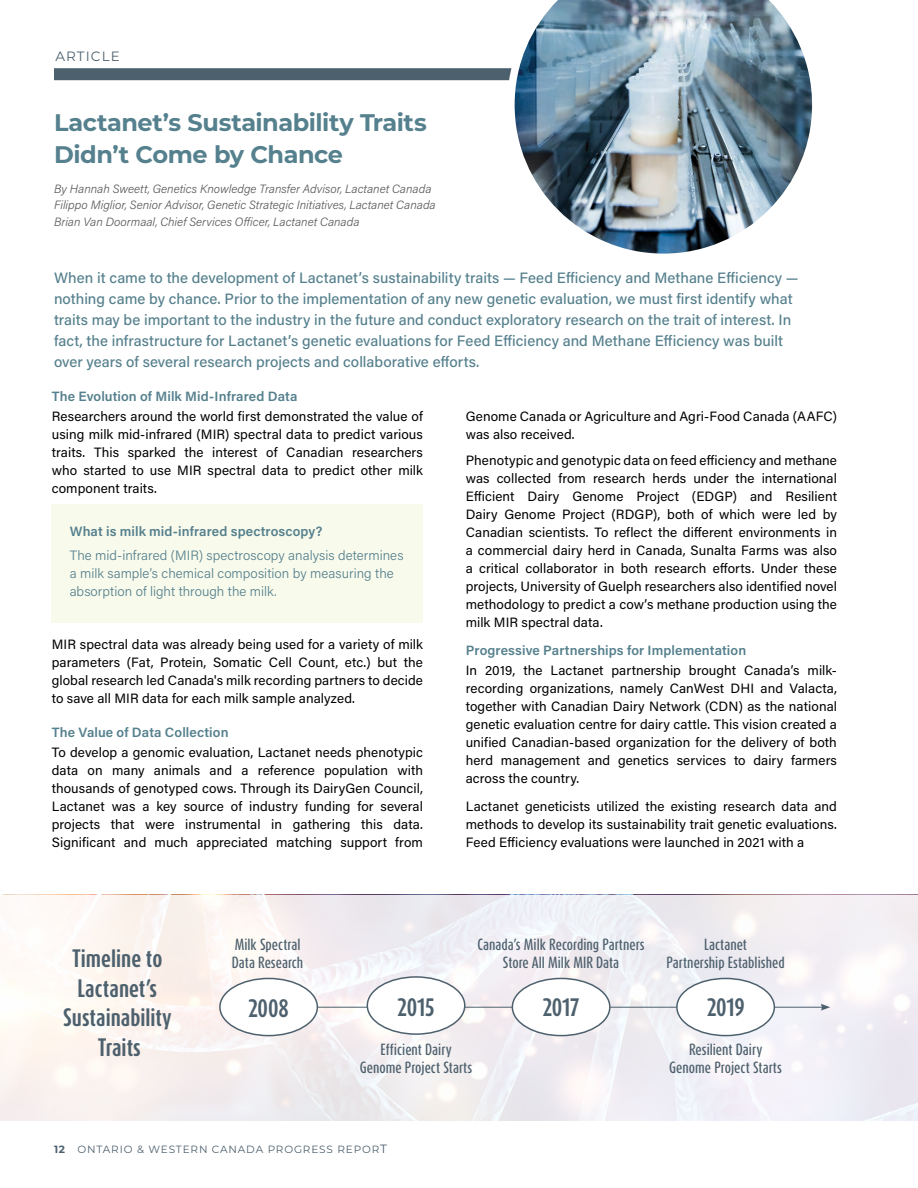
<style>
.page{position:relative;width:918px;height:1188px;background:#fff}
.page>*{position:absolute;margin:0;border:0;box-sizing:border-box;transform-origin:0 0}
.t1{font:700 24px/31.5px "Montserrat";letter-spacing:-.02em;color:#55808d}
.t2{font:700 21px/29.5px "Dax Compact Pro";color:#4d606d;text-align:center}
.t3{font:500 15px/21px "Acumin Pro";color:#55808d}
.t4{font:13.5px/18px "Acumin Pro";letter-spacing:.005em;color:#000;text-align:justify}
.t5{font:500 13.5px/17.7px "Dax Compact Pro";color:#4d606d;text-align:center}
.t6{font:600 13.5px "Acumin Pro";letter-spacing:.01em;color:#55808d}
.t7{font:300 13.5px/18px "Acumin Pro";letter-spacing:.005em;color:#55808d}
.t8{font:13.5px "Montserrat";letter-spacing:.08em;color:#4d606d}
.t9{font:italic 300 12px/16.5px "Acumin Pro";color:#58595b}
.t10{font:10.5px "Montserrat";letter-spacing:.08em;color:#4d606d}
.s1{font-weight:700}
.s2{font-size:12px}
</style>
<div class="page">
<div style="left:54px;top:68px;width:495px;height:12px;background:#4d606d"></div>
<img style="left:507px;top:0;width:306px;height:254px">
<div style="left:0;top:895px;width:918px;height:225px;background:linear-gradient(to bottom,#f5f2f3,#f3eff2)"></div>
<div style="left:52px;top:504px;width:371px;height:58px;background:#f8faec"></div>
<div style="left:52px;top:528px;width:371px;height:94px;background:#f8faec"></div>
<hr style="left:226px;top:1007px;width:597px;height:1px;background:#4d606d">
<svg style="left:821px;top:1004px;width:9px;height:7px"></svg>
<div style="left:220px;top:978px;width:97px;height:58px;background:#fff;border-radius:50%"></div>
<div style="left:219px;top:978px;width:99px;height:58px;border:2px solid #4d606d;border-radius:50%"></div>
<div style="left:367px;top:977px;width:98px;height:57px;background:#fff;border-radius:50%"></div>
<div style="left:367px;top:976px;width:99px;height:59px;border:2px solid #4d606d;border-radius:50%"></div>
<div style="left:512px;top:978px;width:98px;height:58px;background:#fff;border-radius:50%"></div>
<div style="left:512px;top:978px;width:99px;height:58px;border:2px solid #4d606d;border-radius:50%"></div>
<div style="left:677px;top:978px;width:97px;height:58px;background:#fff;border-radius:50%"></div>
<div style="left:676px;top:978px;width:99px;height:58px;border:2px solid #4d606d;border-radius:50%"></div>
<p class="t8" style="left:56px;top:47px;width:66px">ARTICLE</p>
<h1 class="t1" style="left:54px;top:106px;width:374px">Lactanet’s Sustainability Traits<br>Didn’t Come by Chance</h1>
<p class="t9" style="left:54px;top:180px;width:383px">By Hannah Sweett, Genetics Knowledge Transfer Advisor, Lactanet Canada<br>Filippo Miglior, Senior Advisor, Genetic Strategic Initiatives, Lactanet Canada<br>Brian Van Doormaal, Chief Services Officer, Lactanet Canada</p>
<p class="t3" style="left:54px;top:267px;width:746px">When it came to the development of Lactanet’s sustainability traits ― Feed Efficiency and Methane Efficiency ― nothing came by chance. Prior to the implementation of any new genetic evaluation, we must first identify what traits may be important to the industry in the future and conduct exploratory research on the trait of interest. In fact, the infrastructure for Lactanet’s genetic evaluations for Feed Efficiency and Methane Efficiency was built over years of several research projects and collaborative efforts.</p>
<p class="t6" style="left:52px;top:387px;width:247px">The Evolution of Milk Mid-Infrared Data</p>
<p class="t4" style="left:52px;top:407px;width:373px">Researchers around the world first demonstrated the value of using milk mid-infrared (MIR) spectral data to predict various traits. This sparked the interest of Canadian researchers who started to use MIR spectral data to predict other milk component traits.</p>
<p class="t6" style="left:70px;top:522px;width:254px">What is milk mid-infrared spectroscopy?</p>
<p class="t7" style="left:70px;top:546px;width:335px">The mid-infrared (MIR) spectroscopy analysis determines a milk sample’s chemical composition by measuring the absorption of light through the milk.</p>
<p class="t4" style="left:52px;top:634px;width:373px">MIR spectral data was already being used for a variety of milk parameters (Fat, Protein, Somatic Cell Count, etc.) but the global research led Canada's milk recording partners to decide to save all MIR data for each milk sample analyzed.</p>
<p class="t6" style="left:52px;top:723px;width:178px">The Value of Data Collection</p>
<p class="t4" style="left:52px;top:742px;width:373px">To develop a genomic evaluation, Lactanet needs phenotypic data on many animals and a reference population with thousands of genotyped cows. Through its DairyGen Council, Lactanet was a key source of industry funding for several projects that were instrumental in gathering this data.<br>Significant and much appreciated matching support from</p>
<p class="t4" style="left:466px;top:407px;width:373px">Genome Canada or Agriculture and Agri-Food Canada (AAFC) was also received.</p>
<p class="t4" style="left:466px;top:450px;width:373px">Phenotypic and genotypic data on feed efficiency and methane was collected from research herds under the international Efficient Dairy Genome Project (EDGP) and Resilient Dairy Genome Project (RDGP), both of which were led by Canadian scientists. To reflect the different environments in a commercial dairy herd in Canada, Sunalta Farms was also a critical collaborator in both research efforts. Under these projects, University of Guelph researchers also identified novel methodology to predict a cow’s methane production using the milk MIR spectral data.</p>
<p class="t6" style="left:466px;top:641px;width:282px">Progressive Partnerships for Implementation</p>
<p class="t4" style="left:466px;top:660px;width:373px">In 2019, the Lactanet partnership brought Canada’s milk&shy;recording organizations, namely CanWest DHI and Valacta, together with Canadian Dairy Network (CDN) as the national genetic evaluation centre for dairy cattle. This vision created a unified Canadian-based organization for the delivery of both herd management and genetics services to dairy farmers across the country.</p>
<p class="t4" style="left:466px;top:797px;width:373px">Lactanet geneticists utilized the existing research data and methods to develop its sustainability trait genetic evaluations.<br>Feed Efficiency evaluations were launched in 2021 with a</p>
<h2 class="t2" style="left:63px;top:944px;width:110px">Timeline to<br>Lactanet’s<br>Sustainability<br>Traits</h2>
<p class="t5" style="left:232px;top:936px;width:73px;text-align:left">Milk Spectral<br>Data Research</p>
<p class="t5" style="left:477px;top:936px;width:169px">Canada’s Milk Recording Partners<br>Store All Milk MIR Data</p>
<p class="t5" style="left:667px;top:936px;width:120px">Lactanet<br>Partnership Established</p>
<h2 class="t2" style="left:248px;top:993px;width:42px">2008</h2>
<h2 class="t2" style="left:398px;top:992px;width:38px">2015</h2>
<h2 class="t2" style="left:543px;top:992px;width:38px">2017</h2>
<h2 class="t2" style="left:707px;top:992px;width:39px">2019</h2>
<p class="t5" style="left:360px;top:1041px;width:114px">Efficient Dairy<br>Genome Project Starts</p>
<p class="t5" style="left:669px;top:1041px;width:114px">Resilient Dairy<br>Genome Project Starts</p>
<p class="t10" style="left:54px;top:1142px;width:335px"><span class="s1">12</span> ONTARIO &amp; WESTERN CANADA PROGRESS REPOR<span class="s2">T</span></p>
</div>
